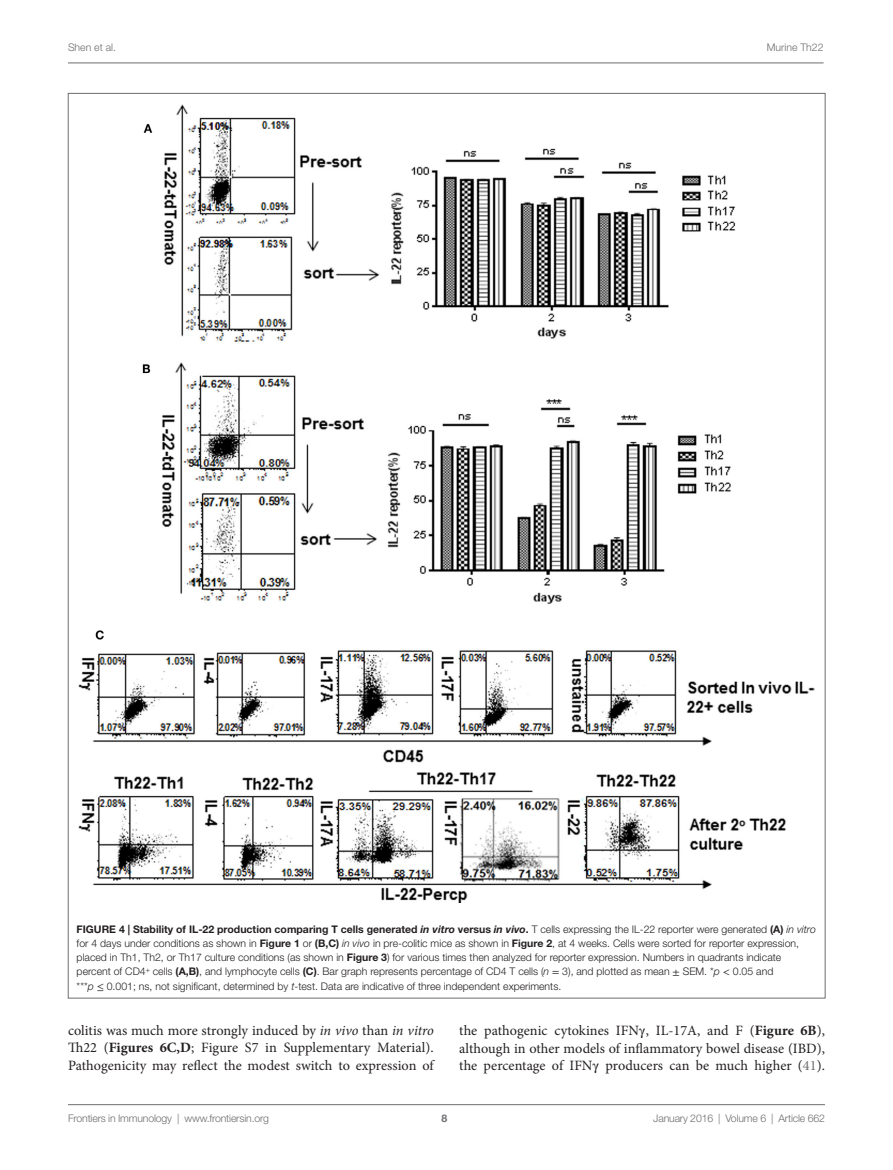
<style>
.page{position:relative;width:893px;height:1170px;background:#fff}
.page>*{position:absolute;margin:0;border:0;box-sizing:border-box;transform-origin:0 0}
.t1{font:14.25px/17.2px "Minion Pro";letter-spacing:.005em;color:#231f20;text-align:justify}
.t2{font:300 10.5px/14.2px "Helvetica Neue LT Std";color:#231f20}
.t3{font:300 10.5px "Helvetica Neue LT Std";letter-spacing:-.015em;color:#6c6d70}
.t4{font:700 10.5px "Helvetica Neue LT Std";color:#6c6d70}
.s1{font-weight:700}
.s2{font-weight:700;font-style:italic}
.s3{font-style:italic}
.s4{font-family:"STIX General";font-weight:400}
.s5{font-family:"STIX General"}
.s6{color:#6c6d70}
</style>
<div class="page">
<img style="left:79px;top:105px;width:735px;height:797px">
<hr style="left:68px;top:1104px;width:757px;height:1px;background:#6c6d70">
<hr style="left:68px;top:63px;width:756px;height:1px;background:#6c6d70">
<p class="t3" style="left:68px;top:41px;width:50px">Shen et al.</p>
<p class="t3" style="left:767px;top:41px;width:58px">Murine Th22</p>
<p class="t2" style="left:77px;top:921px;width:741px"><span class="s1">FIG URE 4 | Stability of IL-22 production comparing T cells generated</span> <span class="s2">in vitro</span> <span class="s1">versus</span> <span class="s2">in vivo</span><span class="s1">.</span> T cells expressing the IL-22 reporter were generated <span class="s1">(A)</span> <span class="s3">in vitro </span>for 4 days under conditions as shown in <span class="s1">Figure 1</span> or <span class="s1">(B,C)</span> <span class="s3">in vivo</span> in pre-colitic mice as shown in <span class="s1">Figure 2</span>, at 4 weeks. Cells were sorted for reporter expression, placed in Th1, Th2, or Th17 culture conditions (as shown in <span class="s1">Figure 3</span>) for various times then analyzed for reporter expression. Numbers in quadrants indicate percent of CD4<sup>+</sup> cells <span class="s1">(A,B)</span>, and lymphocyte cells <span class="s1">(C)</span>. Bar graph represents percentage of CD4 T cells (<span class="s3">n</span> <span class="s4">=</span> 3), and plotted as mean <span class="s4">±</span> SEM. *<span class="s3">p</span> <span class="s4">&lt;</span> 0.05 and<br>***<span class="s3">p</span> <span class="s4">≤</span> 0.001; ns, not significant, determined by <span class="s3">t</span>-test. Data are indicative of three independent experiments.</p>
<h1 class="t1" style="left:68px;top:1021px;width:367px">colitis was much more strongly induced by <span class="s3">in vivo</span> than <span class="s3">in vitro </span>Th22 (<span class="s1">Figures 6C,D</span>; Figure S7 in Supplementary Material).<br>Pathogenicity may reflect the modest switch to expression of</h1>
<h1 class="t1" style="left:459px;top:1022px;width:367px">the pathogenic cytokines IFN<span class="s5">γ</span>, IL-17A, and F (<span class="s1">Figure 6B</span>), although in other models of inflammatory bowel disease (IBD), the percentage of IFN<span class="s5">γ</span> producers can be much higher (<span class="s6">41</span>).</h1>
<p class="t3" style="left:68px;top:1111px;width:203px">Frontiers in Immunology | www.frontiersin.org</p>
<p class="t4" style="left:441px;top:1111px;width:7px">8</p>
<p class="t3" style="left:653px;top:1111px;width:173px">January 2016 | Volume 6 | Article 662</p>
</div>
